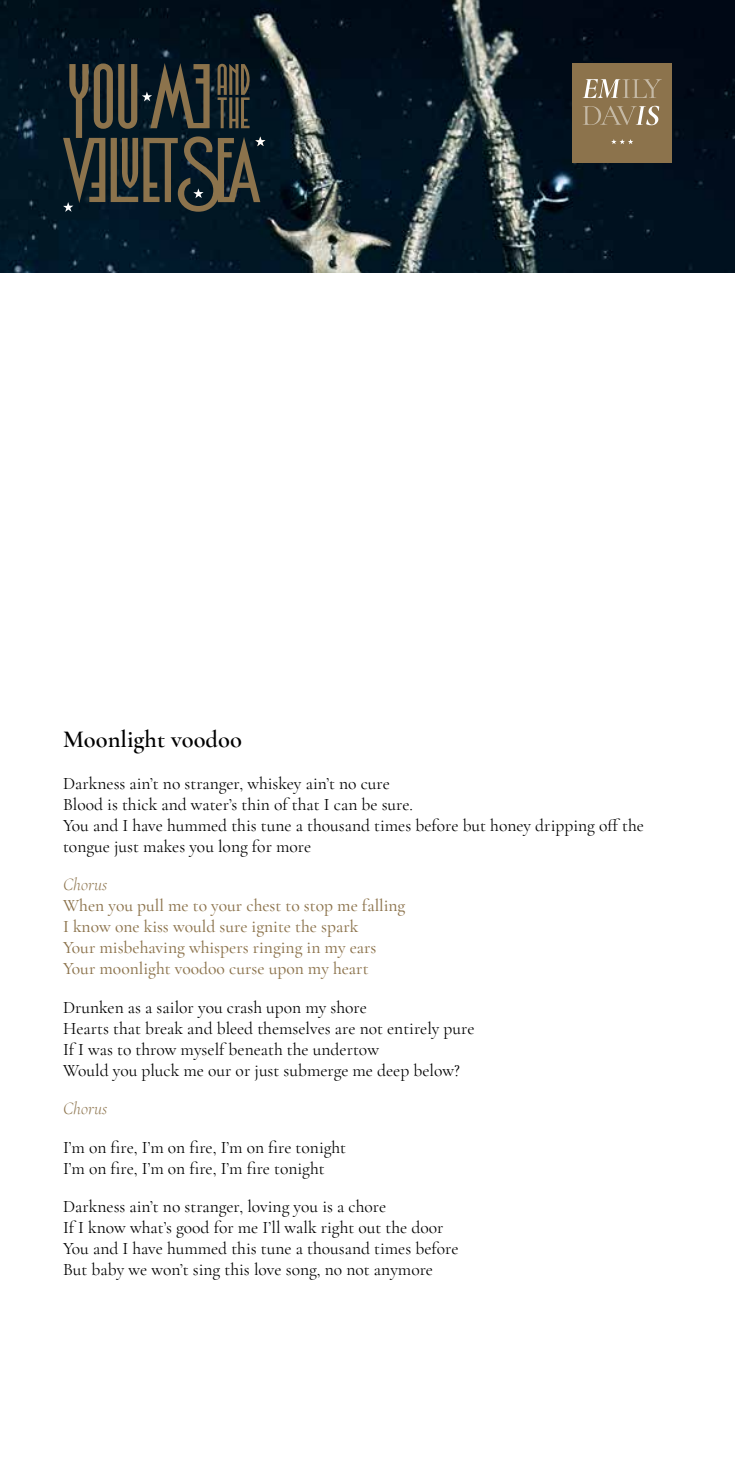
<style>
.page{position:relative;width:735px;height:1474px;background:#fff}
.page>*{position:absolute;margin:0;border:0;box-sizing:border-box;transform-origin:0 0}
.t1{font:600 24.5px "Cormorant Garamond";color:#000}
.t2{font:17.5px/21px "Cormorant Garamond";color:#000}
.t3{font:500 17.5px/21px "Cormorant Garamond";color:#8c734c}
.t4{font:italic 300 17.5px "Cormorant Garamond";color:#8c734c}
</style>
<div class="page">
<img style="left:0;top:0;width:734px;height:273px">
<svg style="left:63px;top:63px;width:202px;height:149px;background:#323732"></svg>
<div style="left:572px;top:63px;width:99px;height:99px;background:#8c734c"></div>
<svg style="left:583px;top:106px;width:76px;height:19px"></svg>
<svg style="left:582px;top:79px;width:79px;height:19px"></svg>
<svg style="left:611px;top:139px;width:22px;height:5px"></svg>
<h1 class="t1" style="left:63px;top:723px;width:180px">Moonlight voodoo</h1>
<p class="t2" style="left:63px;top:772px;width:582px">Darkness ain’t no stranger, whiskey ain’t no cure<br>Blood is thick and water’s thin of that I can be sure.<br>You and I have hummed this tune a thousand times before but honey dripping off the tongue just makes you long for more</p>
<p class="t4" style="left:63px;top:874px;width:46px">Chorus</p>
<p class="t3" style="left:63px;top:895px;width:344px">When you pull me to your chest to stop me falling I know one kiss would sure ignite the spark<br>Your misbehaving whispers ringing in my ears Your moonlight voodoo curse upon my heart</p>
<p class="t2" style="left:63px;top:996px;width:412px">Drunken as a sailor you crash upon my shore<br>Hearts that break and bleed themselves are not entirely pure If I was to throw myself beneath the undertow<br>Would you pluck me our or just submerge me deep below?</p>
<p class="t4" style="left:63px;top:1098px;width:46px">Chorus</p>
<p class="t2" style="left:63px;top:1136px;width:284px">I’m on fire, I’m on fire, I’m on fire tonight<br>I’m on fire, I’m on fire, I’m fire tonight</p>
<p class="t2" style="left:63px;top:1196px;width:397px">Darkness ain’t no stranger, loving you is a chore<br>If I know what’s good for me I’ll walk right out the door You and I have hummed this tune a thousand times before But baby we won’t sing this love song, no not anymore</p>
</div>
